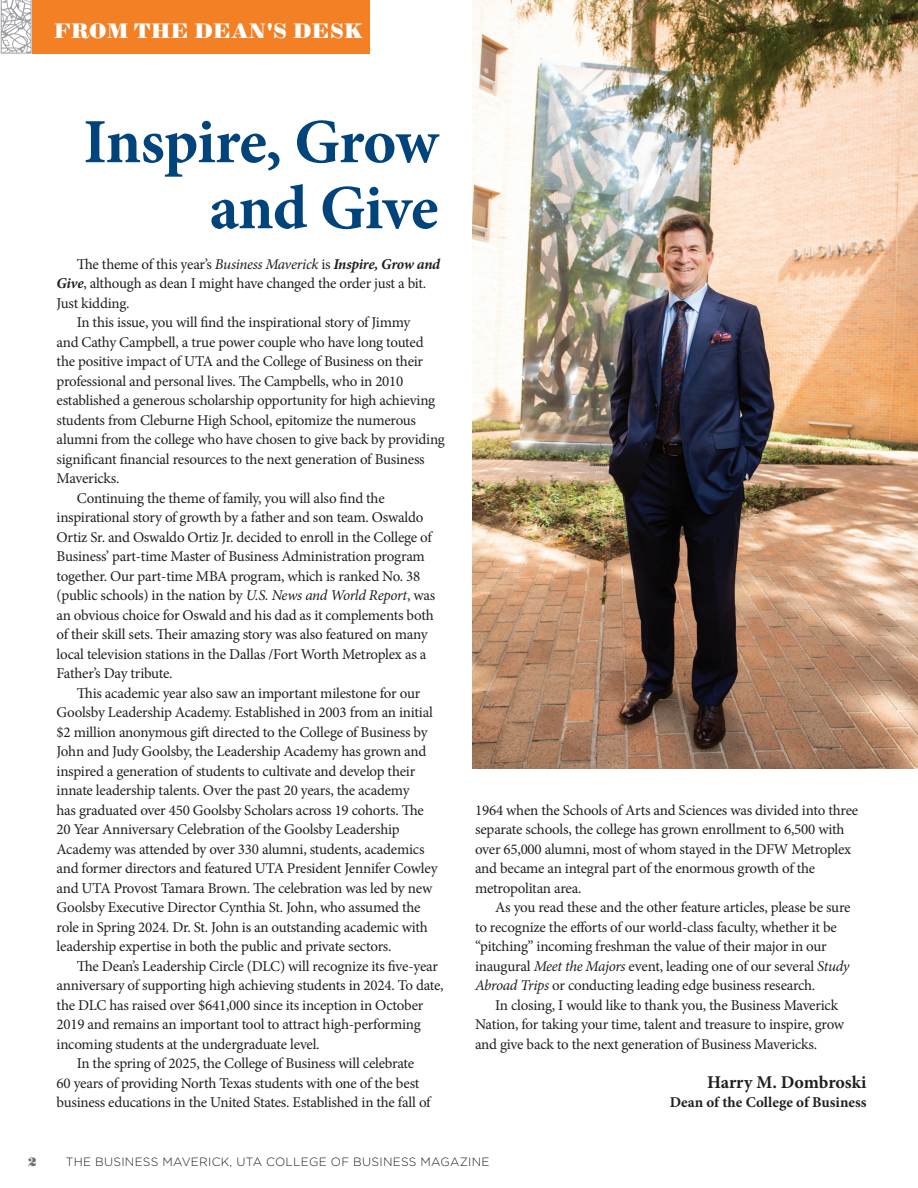
<style>
.page{position:relative;width:918px;height:1188px;background:#fff}
.page>*{position:absolute;margin:0;border:0;box-sizing:border-box;transform-origin:0 0}
.t1{font:700 63px/66px "Minion Pro";letter-spacing:-.015em;color:#00447b;text-align:right}
.t2{font:21px "Sybarite Small";letter-spacing:.02em;color:#fff}
.t3{font:700 18px "Minion Pro";letter-spacing:-.005em;color:#231f20}
.t4{font:15px/19.5px "Minion Pro";letter-spacing:-.015em;color:#231f20}
.t5{font:700 15px "Minion Pro";color:#231f20}
.t6{font:300 12px "Gotham";letter-spacing:.02em;color:#231f20}
.t7{font:12px "Sybarite Small";color:#6c6d70}
.s1{font-style:italic}
.s2{font-weight:700;font-style:italic}
</style>
<div class="page">
<img style="left:472px;top:0;width:446px;height:769px">
<svg style="left:1px;top:0;width:31px;height:54px"></svg>
<div style="left:32px;top:0;width:338px;height:54px;background:#f48026"></div>
<h2 class="t2" style="left:54px;top:18px;width:310px">FROM THE DEAN'S DESK</h2>
<h1 class="t1" style="left:83px;top:108px;width:357px">Inspire, Grow and Give</h1>
<p class="t4" style="left:77px;top:255px;width:365px">The theme of this year’s <span class="s1">Business Maverick</span> is <span class="s2">Inspire, Grow and</span></p>
<p class="t4" style="left:57px;top:274px;width:371px"><span class="s2">Give</span>, although as dean I might have changed the order just a bit.</p>
<p class="t4" style="left:57px;top:294px;width:75px">Just kidding.</p>
<p class="t4" style="left:77px;top:313px;width:335px">In this issue, you will find the inspirational story of Jimmy</p>
<p class="t4" style="left:57px;top:333px;width:369px">and Cathy Campbell, a true power couple who have long touted</p>
<p class="t4" style="left:57px;top:352px;width:368px">the positive impact of UTA and the College of Business on their</p>
<p class="t4" style="left:57px;top:372px;width:348px">professional and personal lives. The Campbells, who in 2010</p>
<p class="t4" style="left:57px;top:391px;width:380px">established a generous scholarship opportunity for high achieving</p>
<p class="t4" style="left:57px;top:411px;width:361px">students from Cleburne High School, epitomize the numerous</p>
<p class="t4" style="left:57px;top:430px;width:390px">alumni from the college who have chosen to give back by providing</p>
<p class="t4" style="left:57px;top:450px;width:370px">significant financial resources to the next generation of Business</p>
<p class="t4" style="left:57px;top:469px;width:64px">Mavericks.</p>
<p class="t4" style="left:77px;top:489px;width:309px">Continuing the theme of family, you will also find the</p>
<p class="t4" style="left:57px;top:508px;width:368px">inspirational story of growth by a father and son team. Oswaldo</p>
<p class="t4" style="left:57px;top:528px;width:377px">Ortiz Sr. and Oswaldo Ortiz Jr. decided to enroll in the College of</p>
<p class="t4" style="left:57px;top:547px;width:370px">Business’ part-time Master of Business Administration program</p>
<p class="t4" style="left:57px;top:567px;width:365px">together. Our part-time MBA program, which is ranked No. 38</p>
<p class="t4" style="left:57px;top:586px;width:380px">(public schools) in the nation by <span class="s1">U.S. News and World Report</span>, was</p>
<p class="t4" style="left:57px;top:606px;width:379px">an obvious choice for Oswald and his dad as it complements both</p>
<p class="t4" style="left:57px;top:625px;width:372px">of their skill sets. Their amazing story was also featured on many</p>
<p class="t4" style="left:57px;top:645px;width:371px">local television stations in the Dallas /Fort Worth Metroplex as a</p>
<p class="t4" style="left:57px;top:664px;width:118px">Father’s Day tribute.</p>
<p class="t4" style="left:77px;top:684px;width:345px">This academic year also saw an important milestone for our</p>
<p class="t4" style="left:57px;top:703px;width:378px">Goolsby Leadership Academy. Established in 2003 from an initial</p>
<p class="t4" style="left:57px;top:723px;width:373px">$2 million anonymous gift directed to the College of Business by</p>
<p class="t4" style="left:57px;top:742px;width:371px">John and Judy Goolsby, the Leadership Academy has grown and</p>
<p class="t4" style="left:57px;top:762px;width:360px">inspired a generation of students to cultivate and develop their</p>
<p class="t4" style="left:57px;top:781px;width:354px">innate leadership talents. Over the past 20 years, the academy</p>
<p class="t4" style="left:57px;top:801px;width:369px">has graduated over 450 Goolsby Scholars across 19 cohorts. The</p>
<p class="t4" style="left:57px;top:820px;width:345px">20 Year Anniversary Celebration of the Goolsby Leadership</p>
<p class="t4" style="left:57px;top:840px;width:370px">Academy was attended by over 330 alumni, students, academics</p>
<p class="t4" style="left:57px;top:859px;width:383px">and former directors and featured UTA President Jennifer Cowley</p>
<p class="t4" style="left:57px;top:879px;width:377px">and UTA Provost Tamara Brown. The celebration was led by new</p>
<p class="t4" style="left:57px;top:898px;width:366px">Goolsby Executive Director Cynthia St. John, who assumed the</p>
<p class="t4" style="left:57px;top:918px;width:373px">role in Spring 2024. Dr. St. John is an outstanding academic with</p>
<p class="t4" style="left:57px;top:937px;width:337px">leadership expertise in both the public and private sectors.</p>
<p class="t4" style="left:77px;top:957px;width:363px">The Dean’s Leadership Circle (DLC) will recognize its five-year</p>
<p class="t4" style="left:57px;top:976px;width:389px">anniversary of supporting high achieving students in 2024. To date,</p>
<p class="t4" style="left:57px;top:996px;width:368px">the DLC has raised over $641,000 since its inception in October</p>
<p class="t4" style="left:57px;top:1015px;width:366px">2019 and remains an important tool to attract high-performing</p>
<p class="t4" style="left:57px;top:1035px;width:265px">incoming students at the undergraduate level.</p>
<p class="t4" style="left:77px;top:1054px;width:339px">In the spring of 2025, the College of Business will celebrate</p>
<p class="t4" style="left:57px;top:1074px;width:364px">60 years of providing North Texas students with one of the best</p>
<p class="t4" style="left:57px;top:1093px;width:376px">business educations in the United States. Established in the fall of</p>
<p class="t4" style="left:475px;top:801px;width:385px">1964 when the Schools of Arts and Sciences was divided into three separate schools, the college has grown enrollment to 6,500 with over 65,000 alumni, most of whom stayed in the DFW Metroplex and became an integral part of the enormous growth of the metropolitan area.</p>
<p class="t4" style="left:475px;top:898px;width:377px;text-indent:20px">As you read these and the other feature articles, please be sure to recognize the efforts of our world-class faculty, whether it be “pitching” incoming freshman the value of their major in our inaugural <span class="s1">Meet the Majors</span> event, leading one of our several <span class="s1">Study Abroad Trips</span> or conducting leading edge business research<span class="s1">.</span></p>
<p class="t4" style="left:475px;top:996px;width:371px;text-indent:20px">In closing, I would like to thank you, the Business Maverick<br>Nation, for taking your time, talent and treasure to inspire, grow and give back to the next generation of Business Mavericks.</p>
<p class="t3" style="left:707px;top:1070px;width:161px">Harry M. Dombroski</p>
<p class="t5" style="left:670px;top:1092px;width:198px">Dean of the College of Business</p>
<p class="t7" style="left:29px;top:1154px;width:10px">2</p>
<p class="t6" style="left:66px;top:1154px;width:425px">THE BUSINESS MAVERICK, UTA COLLEGE OF BUSINESS MAGAZINE</p>
</div>
